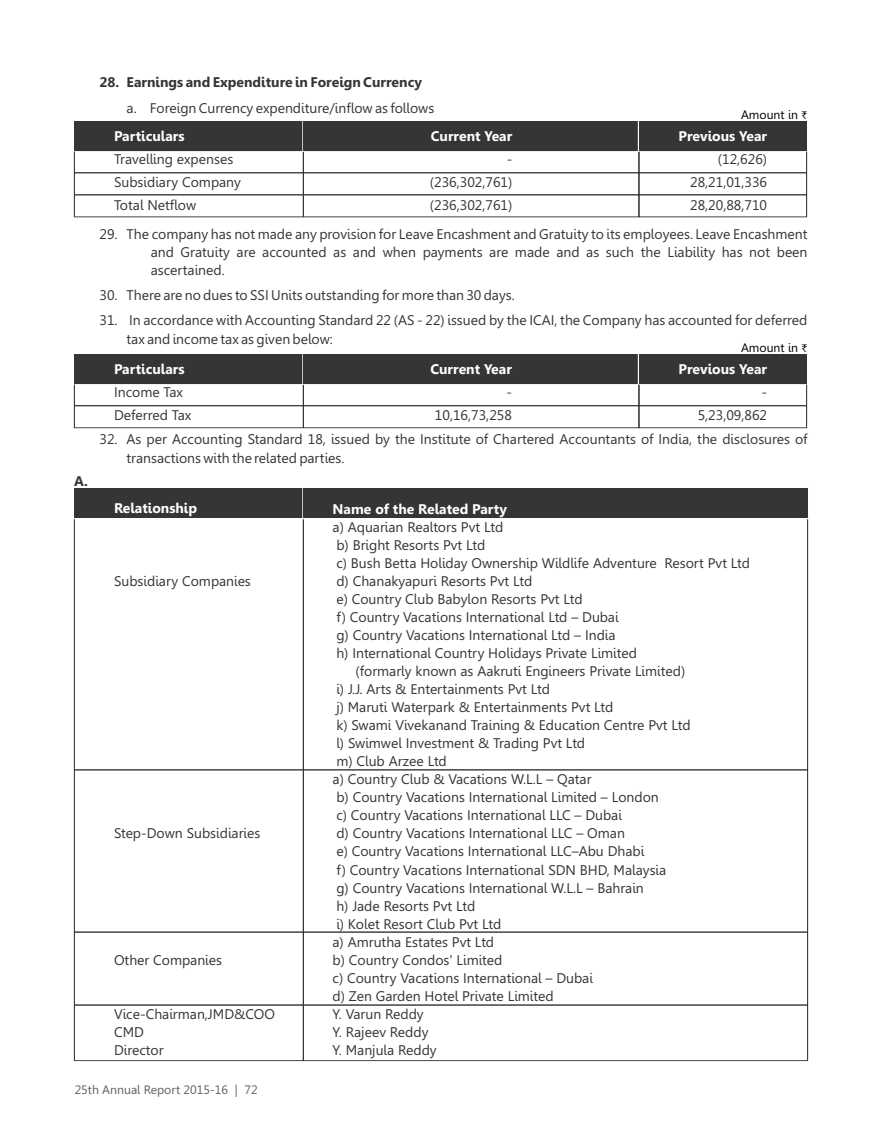
<style>
.page{position:relative;width:882px;height:1134px;background:#fff}
.page>*{position:absolute;margin:0;border:0;box-sizing:border-box;transform-origin:0 0}
.t1{font:14px/22.9px "Gisha";color:#353535}
.t2{font:700 14px "Gisha";color:#fefefe}
.t3{font:700 14px "Gisha";color:#353535}
.t4{font:12.25px "Gisha";color:#606060}
.t5{font:12.25px "Gisha";color:#000}
.s1{font-family:"Rupee Foradian";font-size:10.5px}
</style>
<div class="page">
<svg style="left:73px;top:519px;width:736px;height:250px"></svg>
<div style="left:73px;top:488px;width:231px;height:31px;border:2px solid #fefefe"></div>
<div style="left:74px;top:489px;width:229px;height:29px;background:#353535"></div>
<div style="left:302px;top:488px;width:507px;height:31px;border:2px solid #fefefe"></div>
<div style="left:303px;top:489px;width:505px;height:29px;background:#353535"></div>
<svg style="left:73px;top:769px;width:736px;height:162px"></svg>
<svg style="left:73px;top:931px;width:736px;height:73px"></svg>
<svg style="left:73px;top:1004px;width:736px;height:57px"></svg>
<div style="left:73px;top:120px;width:231px;height:32px;border:2px solid #fefefe"></div>
<div style="left:74px;top:121px;width:229px;height:30px;background:#353535"></div>
<div style="left:302px;top:120px;width:338px;height:32px;border:2px solid #fefefe"></div>
<div style="left:303px;top:121px;width:336px;height:30px;background:#353535"></div>
<div style="left:639px;top:150px;width:168px;height:23px;border:1px solid #353535"></div>
<div style="left:638px;top:120px;width:170px;height:32px;border:2px solid #fefefe"></div>
<div style="left:639px;top:121px;width:168px;height:30px;background:#353535"></div>
<div style="left:74px;top:172px;width:230px;height:23px;border:1px solid #353535"></div>
<div style="left:303px;top:172px;width:336px;height:23px;border:1px solid #353535"></div>
<div style="left:639px;top:172px;width:168px;height:23px;border:1px solid #353535"></div>
<div style="left:74px;top:194px;width:230px;height:23px;border:1px solid #353535"></div>
<div style="left:303px;top:194px;width:336px;height:23px;border:1px solid #353535"></div>
<div style="left:639px;top:194px;width:168px;height:23px;border:1px solid #353535"></div>
<div style="left:73px;top:353px;width:231px;height:32px;border:2px solid #fefefe"></div>
<div style="left:74px;top:354px;width:229px;height:30px;background:#353535"></div>
<div style="left:302px;top:353px;width:338px;height:32px;border:2px solid #fefefe"></div>
<div style="left:303px;top:354px;width:336px;height:30px;background:#353535"></div>
<div style="left:639px;top:383px;width:168px;height:23px;border:1px solid #353535"></div>
<div style="left:638px;top:353px;width:170px;height:32px;border:2px solid #fefefe"></div>
<div style="left:639px;top:354px;width:168px;height:30px;background:#353535"></div>
<div style="left:74px;top:405px;width:230px;height:23px;border:1px solid #353535"></div>
<div style="left:303px;top:405px;width:336px;height:23px;border:1px solid #353535"></div>
<div style="left:639px;top:405px;width:168px;height:23px;border:1px solid #353535"></div>
<p class="t3" style="left:100px;top:77px;width:324px">28. Earnings and Expenditure in Foreign Currency</p>
<p class="t1" style="left:127px;top:98px;width:309px">a. Foreign Currency expenditure/inflow as follows</p>
<p class="t2" style="left:114px;top:130px;width:72px">Particulars</p>
<p class="t1" style="left:114px;top:149px;width:128px">Travelling expenses<br>Subsidiary Company<br>Total Netflow</p>
<p class="t2" style="left:431px;top:130px;width:83px">Current Year</p>
<p class="t1" style="left:430px;top:149px;width:84px;text-align:justify;text-indent:77px">- (236,302,761) (236,302,761)</p>
<p class="t5" style="left:741px;top:110px;width:68px">Amount in <span class="s1">`</span></p>
<p class="t2" style="left:678px;top:130px;width:90px">Previous Year</p>
<p class="t1" style="left:690px;top:149px;width:79px;text-align:justify;text-indent:28px">(12,626)<br>28,21,01,336<br>28,20,88,710</p>
<p class="t1" style="left:151px;top:226px;width:658px;line-height:18.2px;text-align:justify;text-indent:-51px">29. The company has not made any provision for Leave Encashment and Gratuity to its employees. Leave Encashment and Gratuity are accounted as and when payments are made and as such the Liability has not been ascertained.</p>
<p class="t1" style="left:100px;top:285px;width:417px">30. There are no dues to SSI Units outstanding for more than 30 days.</p>
<p class="t1" style="left:127px;top:313px;width:683px;line-height:18.2px;text-indent:-27px">31. In accordance with Accounting Standard 22 (AS - 22) issued by the ICAI, the Company has accounted for deferred tax and income tax as given below:</p>
<p class="t5" style="left:741px;top:343px;width:68px">Amount in <span class="s1">`</span></p>
<p class="t3" style="left:74px;top:476px;width:15px">A.</p>
<p class="t2" style="left:114px;top:363px;width:72px">Particulars</p>
<p class="t1" style="left:114px;top:382px;width:79px">Income Tax<br>Deferred Tax</p>
<p class="t2" style="left:430px;top:363px;width:83px">Current Year</p>
<p class="t1" style="left:435px;top:382px;width:79px;text-align:right">-<br>10,16,73,258</p>
<p class="t2" style="left:678px;top:363px;width:90px">Previous Year</p>
<p class="t1" style="left:698px;top:382px;width:71px;text-align:right">-<br>5,23,09,862</p>
<p class="t1" style="left:127px;top:432px;width:683px;line-height:18.2px;text-indent:-27px">32. As per Accounting Standard 18, issued by the Institute of Chartered Accountants of India, the disclosures of transactions with the related parties.</p>
<p class="t2" style="left:114px;top:503px;width:85px">Relationship</p>
<p class="t2" style="left:333px;top:503px;width:176px">Name of the Related Party</p>
<p class="t1" style="left:333px;top:517px;width:172px">a) Aquarian Realtors Pvt Ltd</p>
<p class="t1" style="left:336px;top:535px;width:151px">b) Bright Resorts Pvt Ltd</p>
<p class="t1" style="left:336px;top:553px;width:415px">c) Bush Betta Holiday Ownership Wildlife Adventure Resort Pvt Ltd</p>
<p class="t1" style="left:336px;top:571px;width:197px">d) Chanakyapuri Resorts Pvt Ltd</p>
<p class="t1" style="left:336px;top:589px;width:248px">e) Country Club Babylon Resorts Pvt Ltd</p>
<p class="t1" style="left:336px;top:607px;width:284px">f) Country Vacations International Ltd – Dubai</p>
<p class="t1" style="left:336px;top:625px;width:281px">g) Country Vacations International Ltd – India</p>
<p class="t1" style="left:336px;top:643px;width:302px">h) International Country Holidays Private Limited</p>
<p class="t1" style="left:356px;top:661px;width:331px">(formarly known as Aakruti Engineers Private Limited)</p>
<p class="t1" style="left:336px;top:679px;width:215px">i) J.J. Arts &amp; Entertainments Pvt Ltd</p>
<p class="t1" style="left:336px;top:697px;width:279px">j) Maruti Waterpark &amp; Entertainments Pvt Ltd</p>
<p class="t1" style="left:336px;top:715px;width:356px">k) Swami Vivekanand Training &amp; Education Centre Pvt Ltd</p>
<p class="t1" style="left:336px;top:733px;width:250px">l) Swimwel Investment &amp; Trading Pvt Ltd</p>
<p class="t1" style="left:336px;top:751px;width:112px">m) Club Arzee Ltd</p>
<p class="t1" style="left:333px;top:769px;width:261px">a) Country Club &amp; Vacations W.L.L – Qatar</p>
<p class="t1" style="left:336px;top:787px;width:324px">b) Country Vacations International Limited – London</p>
<p class="t1" style="left:336px;top:805px;width:287px">c) Country Vacations International LLC – Dubai</p>
<p class="t1" style="left:336px;top:823px;width:290px">d) Country Vacations International LLC – Oman</p>
<p class="t1" style="left:336px;top:841px;width:309px">e) Country Vacations International LLC–Abu Dhabi</p>
<p class="t1" style="left:336px;top:859px;width:331px">f) Country Vacations International SDN BHD, Malaysia</p>
<p class="t1" style="left:336px;top:877px;width:309px">g) Country Vacations International W.L.L – Bahrain</p>
<p class="t1" style="left:336px;top:896px;width:140px">h) Jade Resorts Pvt Ltd</p>
<p class="t1" style="left:336px;top:914px;width:167px">i) Kolet Resort Club Pvt Ltd</p>
<p class="t1" style="left:333px;top:932px;width:163px">a) Amrutha Estates Pvt Ltd</p>
<p class="t1" style="left:333px;top:950px;width:171px">b) Country Condos' Limited</p>
<p class="t1" style="left:333px;top:968px;width:262px">c) Country Vacations International – Dubai</p>
<p class="t1" style="left:333px;top:986px;width:223px">d) Zen Garden Hotel Private Limited</p>
<p class="t1" style="left:333px;top:1004px;width:93px">Y. Varun Reddy</p>
<p class="t1" style="left:333px;top:1022px;width:97px">Y. Rajeev Reddy</p>
<p class="t1" style="left:333px;top:1040px;width:106px">Y. Manjula Reddy</p>
<p class="t1" style="left:114px;top:571px;width:138px">Subsidiary Companies</p>
<p class="t1" style="left:114px;top:823px;width:148px">Step-Down Subsidiaries</p>
<p class="t1" style="left:114px;top:950px;width:110px">Other Companies</p>
<p class="t1" style="left:114px;top:1006px;width:162px;line-height:18px">Vice-Chairman,JMD&amp;COO<br>CMD<br>Director</p>
<p class="t4" style="left:75px;top:1085px;width:185px">25th Annual Report 2015-16 | 72</p>
</div>
